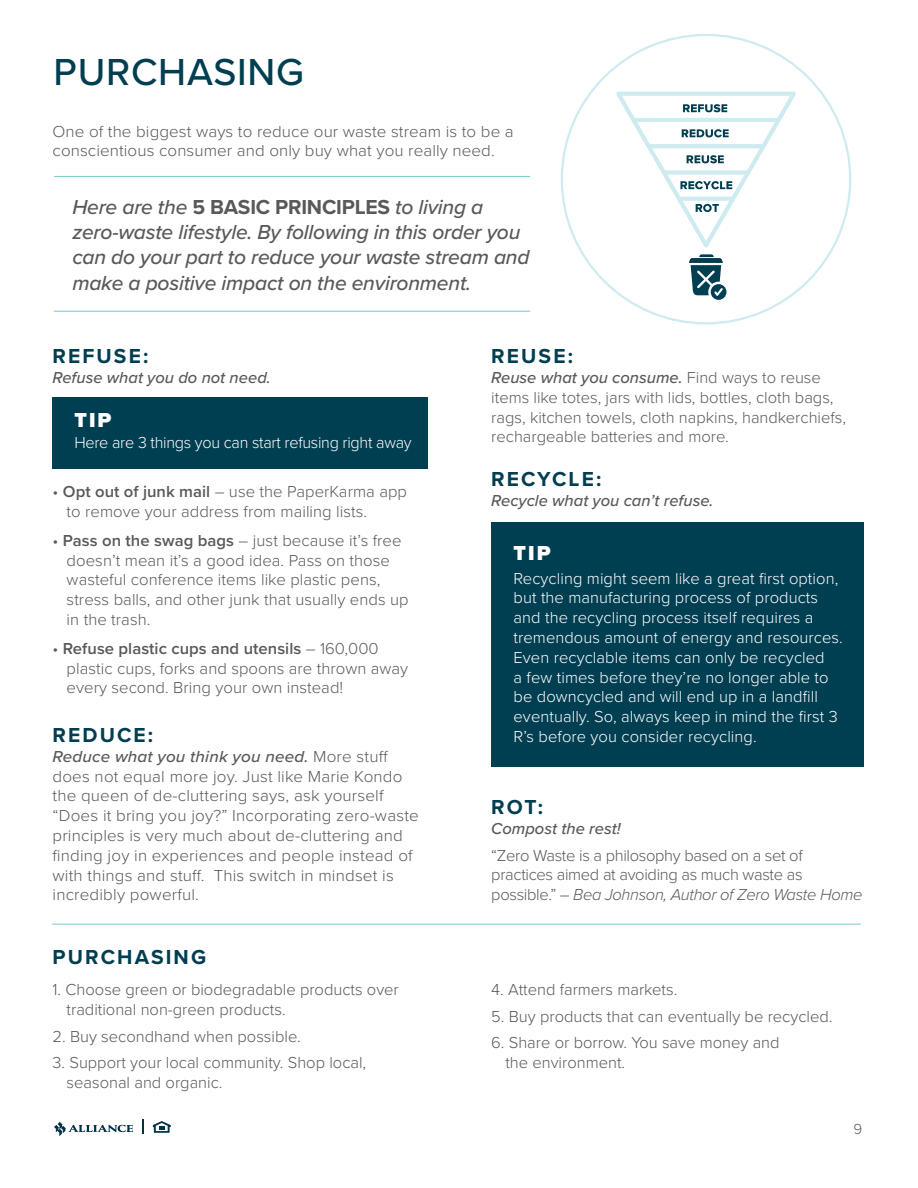
<style>
.page{position:relative;width:918px;height:1188px;background:#fff}
.page>*{position:absolute;margin:0;border:0;box-sizing:border-box;transform-origin:0 0}
.t1{font:500 39px "Proxima Nova";letter-spacing:.02em;color:#003e51}
.t2{font:italic 500 21px/25.2px "Proxima Nova";letter-spacing:-.01em;color:#58595b}
.t3{font:700 21px "Proxima Nova";letter-spacing:.1em;color:#003e51}
.t4{font:900 21px "Proxima Nova";letter-spacing:.1em;color:#fff}
.t5{font:300 16.5px/19.8px "Proxima Nova";letter-spacing:.005em;color:#58595b}
.t6{font:300 16.5px/19.8px "Proxima Nova";letter-spacing:.005em;color:#fff}
.t7{font:300 16.5px/19.8px "Proxima Nova";letter-spacing:-.02em;color:#58595b}
.t8{font:italic 500 16.5px "Proxima Nova";color:#58595b}
.t9{font:300 16.5px "Proxima Nova";letter-spacing:-.015em;color:#fff}
.t10{font:300 15px "Proxima Nova";color:#58595b}
.s1{font-weight:700;font-style:normal}
.s2{font-weight:600}
.s3{font-weight:500;font-style:italic}
.s4{font-style:italic}
</style>
<div class="page">
<svg style="left:54px;top:1122px;width:79px;height:14px"></svg>
<svg style="left:153px;top:1121px;width:18px;height:12px"></svg>
<svg style="left:142px;top:1120px;width:2px;height:14px"></svg>
<div style="left:52px;top:397px;width:376px;height:71px;background:#003e51"></div>
<div style="left:491px;top:523px;width:373px;height:244px;background:#003e51"></div>
<hr style="left:54px;top:176px;width:476px;height:1px;background:#75cbc8">
<hr style="left:54px;top:311px;width:476px;height:1px;background:#75cbc8">
<hr style="left:52px;top:924px;width:809px;height:1px;background:#75cbc8">
<svg style="left:613px;top:91px;width:188px;height:209px"></svg>
<h1 class="t1" style="left:54px;top:43px;width:252px">PURCHASING</h1>
<p class="t5" style="left:53px;top:120px;width:463px">One of the biggest ways to reduce our waste stream is to be a conscientious consumer and only buy what you really need.</p>
<p class="t2" style="left:72px;top:194px;width:459px">Here are the <span class="s1">5 BASIC PRINCIPLES</span> to living a zero-waste lifestyle. By following in this order you can do your part to reduce your waste stream and make a positive impact on the environment.</p>
<p class="t3" style="left:53px;top:341px;width:97px">REFUSE:</p>
<p class="t8" style="left:53px;top:365px;width:220px">Refuse what you do not need.</p>
<p class="t4" style="left:74px;top:405px;width:39px">TIP</p>
<p class="t9" style="left:74px;top:430px;width:339px">Here are 3 things you can start refusing right away</p>
<p class="t5" style="left:67px;top:481px;width:342px;text-indent:-14px">• <span class="s2">Opt out of junk mail</span> – use the PaperKarma app to remove your address from mailing lists.</p>
<p class="t5" style="left:67px;top:529px;width:344px;text-indent:-14px">• <span class="s2">Pass on the swag bags</span> – just because it’s free doesn’t mean it’s a good idea. Pass on those wasteful conference items like plastic pens, stress balls, and other junk that usually ends up in the trash.</p>
<p class="t5" style="left:67px;top:637px;width:343px;text-indent:-14px">• <span class="s2">Refuse plastic cups and utensils</span> – 160,000 plastic cups, forks and spoons are thrown away every second. Bring your own instead!</p>
<p class="t3" style="left:53px;top:719px;width:102px">REDUCE:</p>
<p class="t5" style="left:53px;top:746px;width:368px"><span class="s3">Reduce what you think you need.</span> More stuff does not equal more joy. Just like Marie Kondo the queen of de-cluttering says, ask yourself “Does it bring you joy?” Incorporating zero-waste principles is very much about de-cluttering and finding joy in experiences and people instead of with things and stuff. This switch in mindset is incredibly powerful.</p>
<p class="t3" style="left:53px;top:941px;width:155px">PURCHASING</p>
<p class="t5" style="left:67px;top:979px;width:334px;text-indent:-14px">1. Choose green or biodegradable products over traditional non-green products.</p>
<p class="t5" style="left:53px;top:1025px;width:250px">2. Buy secondhand when possible.</p>
<p class="t5" style="left:67px;top:1052px;width:301px;text-indent:-14px">3. Support your local community. Shop local, seasonal and organic.</p>
<p class="t3" style="left:491px;top:341px;width:83px">REUSE:</p>
<p class="t5" style="left:491px;top:367px;width:356px"><span class="s3">Reuse what you consume.</span> Find ways to reuse items like totes, jars with lids, bottles, cloth bags, rags, kitchen towels, cloth napkins, handkerchiefs, rechargeable batteries and more.</p>
<p class="t3" style="left:491px;top:463px;width:112px">RECYCLE:</p>
<p class="t8" style="left:491px;top:488px;width:224px">Recycle what you can’t refuse.</p>
<p class="t4" style="left:514px;top:538px;width:39px">TIP</p>
<p class="t6" style="left:514px;top:567px;width:331px">Recycling might seem like a great first option, but the manufacturing process of products and the recycling process itself requires a tremendous amount of energy and resources.<br>Even recyclable items can only be recycled<br>a few times before they’re no longer able to be downcycled and will end up in a landfill eventually. So, always keep in mind the first 3<br>R’s before you consider recycling.</p>
<p class="t3" style="left:491px;top:792px;width:53px">ROT:</p>
<p class="t8" style="left:491px;top:816px;width:131px">Compost the rest!</p>
<p class="t7" style="left:491px;top:844px;width:373px">“Zero Waste is a philosophy based on a set of practices aimed at avoiding as much waste as possible.” – <span class="s4">Bea Johnson, Author of Zero Waste Home</span></p>
<p class="t5" style="left:491px;top:979px;width:187px">4. Attend farmers markets.</p>
<p class="t5" style="left:491px;top:1005px;width:343px">5. Buy products that can eventually be recycled.</p>
<p class="t5" style="left:505px;top:1032px;width:276px;text-indent:-14px">6. Share or borrow. You save money and the environment.</p>
<p class="t10" style="left:854px;top:1118px;width:10px">9</p>
</div>
